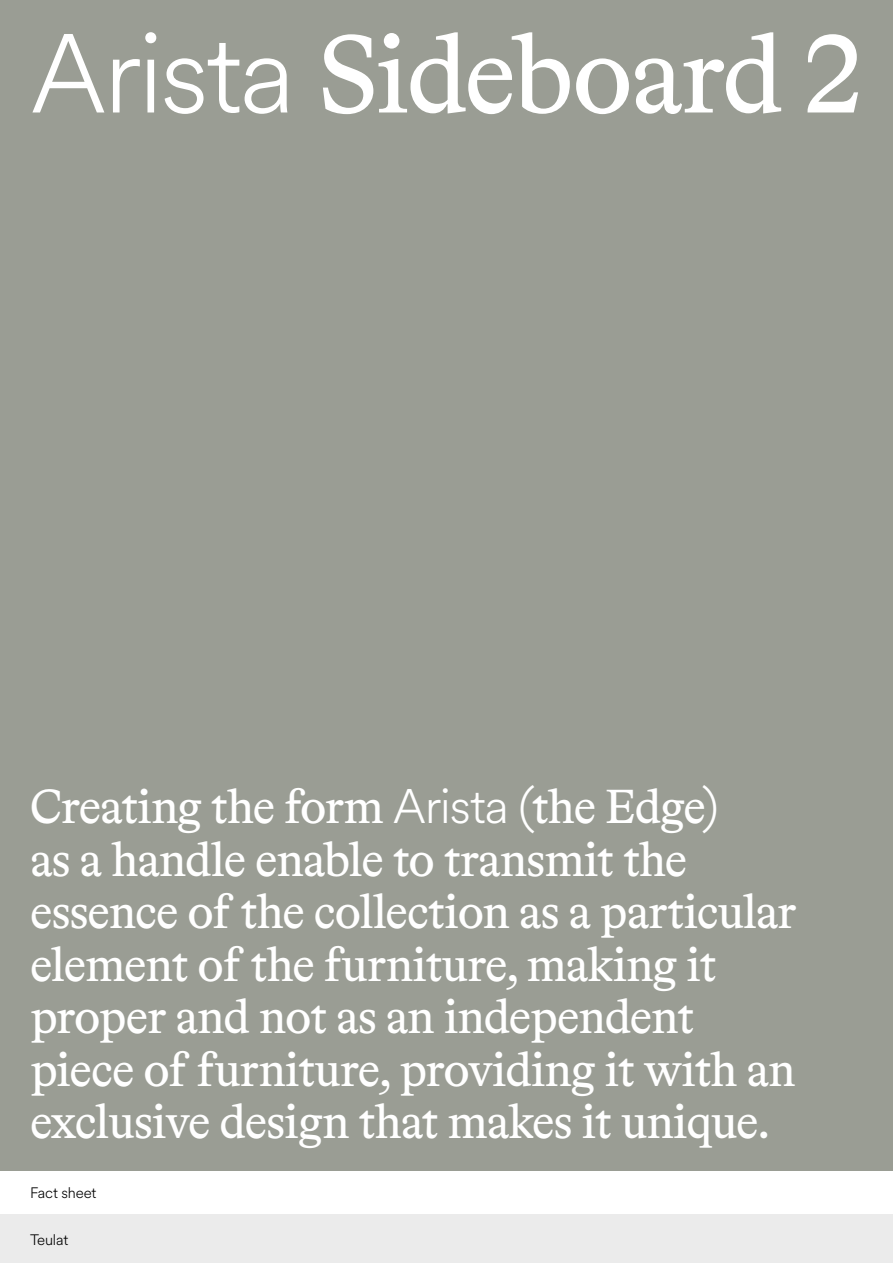
<style>
.page{position:relative;width:893px;height:1263px;background:#fff}
.page>*{position:absolute;margin:0;border:0;box-sizing:border-box;transform-origin:0 0}
.t1{font:110.7px "Bradford LL";letter-spacing:-.02em;color:#fff}
.t2{font:48px/52.5px "Bradford LL";letter-spacing:-.02em;color:#fff}
.t3{font:300 15px "Circular XX";letter-spacing:-.01em;color:#000}
.s1{font-family:"Circular XX";font-weight:300}
</style>
<div class="page">
<div style="left:0;top:0;width:893px;height:1170px;background:#9a9d94"></div>
<div style="left:0;top:1215px;width:893px;height:48px;background:#ebebeb"></div>
<h1 class="t1" style="left:30px;top:2px;width:834px"><span class="s1">Arista</span> Sideboard 2</h1>
<p class="t2" style="left:30px;top:778px;width:768px">Creating the form <span class="s1">Arista</span> (the Edge)<br>as a handle enable to transmit the essence of the collection as a particular element of the furniture, making it proper and not as an independent piece of furniture, providing it with an exclusive design that makes it unique.</p>
<p class="t3" style="left:30px;top:1183px;width:68px">Fact sheet</p>
<p class="t3" style="left:30px;top:1229px;width:40px">Teulat</p>
</div>
